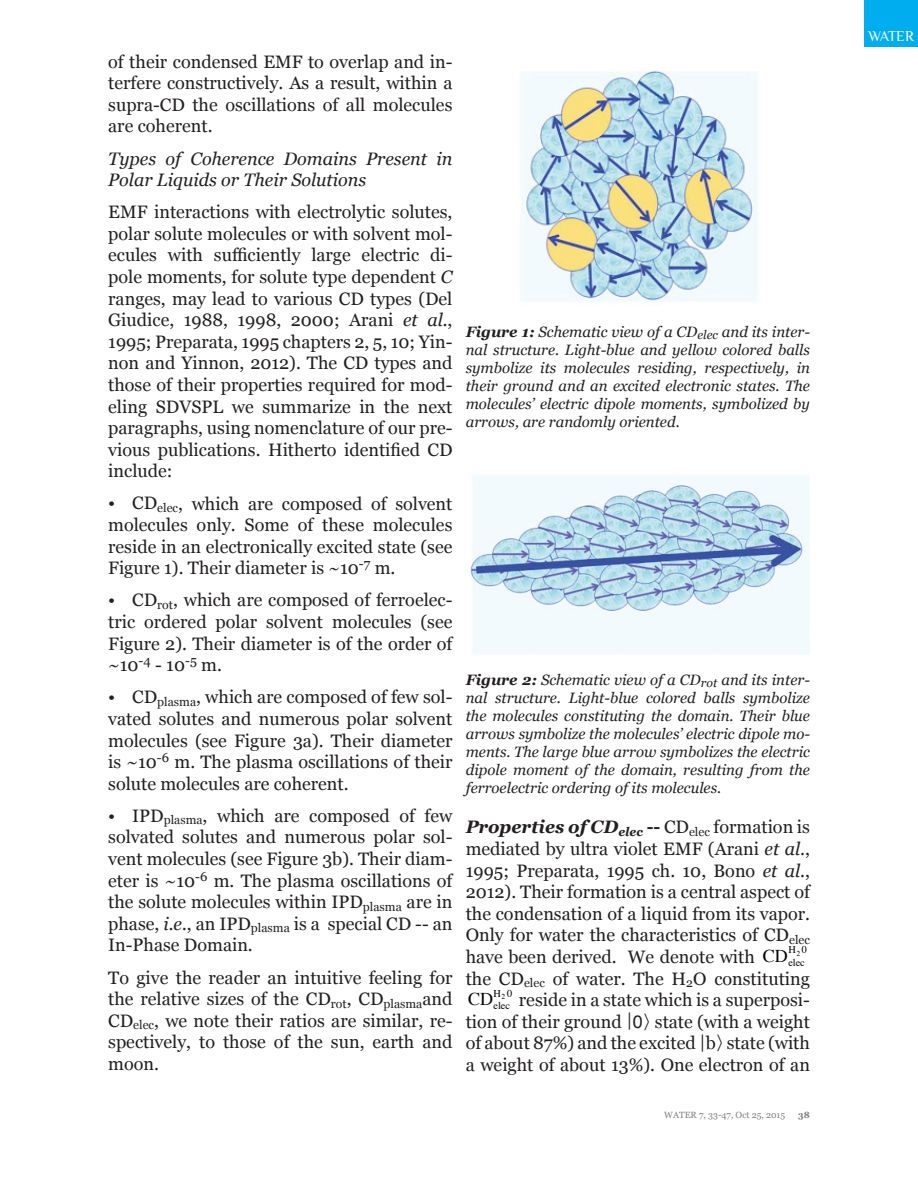
<style>
.page{position:relative;width:918px;height:1188px;background:#fff}
.page>*{position:absolute;margin:0;border:0;box-sizing:border-box;transform-origin:0 0}
.t1{font:18px/21.6px "Georgia";color:#231f20;text-align:justify}
.t2{font:italic 18px/21.6px "Georgia";color:#231f20}
.t3{font:italic 15px/18px "Georgia";color:#231f20;text-align:justify}
.t4{font:15px "Philosopher";letter-spacing:-.04em;color:#fff}
.t5{font:10.35px "Times";color:#040503}
.t6{font:9px "Georgia";color:#7e8083}
.t7{font:700 9px "Georgia";color:#7e8083}
.s1{font-style:italic}
.s2{font-weight:700}
.s3{font-weight:700;font-style:italic}
.s4{font-family:"Times";color:#040503}
.s5{font-family:"Helvetica"}
.s6{font-family:"STIX Size One Sym";font-size:13.5px}
</style>
<div class="page">
<div style="left:864px;top:0;width:54px;height:46px;background:#00aeef"></div>
<img style="left:521px;top:70px;width:236px;height:232px">
<img style="left:470px;top:475px;width:340px;height:179px">
<p class="t1" style="left:108px;top:50px;width:346px">of their condensed EMF to overlap and in&shy;terfere constructively. As a result, within a supra-CD the oscillations of all molecules are coherent.</p>
<p class="t2" style="left:108px;top:147px;width:346px">Types of Coherence Domains Present in<br>Polar Liquids or Their Solutions</p>
<p class="t1" style="left:108px;top:200px;width:346px">EMF interactions with electrolytic solutes, polar solute molecules or with solvent mol&shy;ecules with sufficiently large electric di&shy;pole moments, for solute type dependent <span class="s1">C </span>ranges, may lead to various CD types (Del Giudice, 1988, 1998, 2000; Arani <span class="s1">et al.</span>, 1995; Preparata, 1995 chapters 2, 5, 10; Yin&shy;non and Yinnon, 2012). The CD types and those of their properties required for mod&shy;eling SDVSPL we summarize in the next paragraphs, using nomenclature of our pre&shy;vious publications. Hitherto identified CD include:</p>
<p class="t1" style="left:108px;top:492px;width:346px">• CD<sub>elec</sub>, which are composed of solvent molecules only. Some of these molecules reside in an electronically excited state (see Figure 1). Their diameter is ~10<sup>-7</sup> m.</p>
<p class="t1" style="left:108px;top:589px;width:346px">• CD<sub>rot</sub>, which are composed of ferroelec&shy;tric ordered polar solvent molecules (see Figure 2). Their diameter is of the order of ~10<sup>-4</sup> - 10<sup>-5</sup> m.</p>
<p class="t1" style="left:108px;top:686px;width:346px">• CD<sub>plasma</sub>, which are composed of few sol&shy;vated solutes and numerous polar solvent molecules (see Figure 3a). Their diameter is ~10<sup>-6</sup> m. The plasma oscillations of their solute molecules are coherent.</p>
<p class="t1" style="left:108px;top:804px;width:346px">• IPD<sub>plasma</sub>, which are composed of few solvated solutes and numerous polar sol&shy;vent molecules (see Figure 3b). Their diam&shy;eter is ~10<sup>-6</sup> m. The plasma oscillations of the solute molecules within IPD<sub>plasma</sub> are in phase, <span class="s1">i.e.</span>, an IPD<sub>plasma</sub> is a special CD -- an In-Phase Domain.</p>
<p class="t1" style="left:108px;top:966px;width:346px">To give the reader an intuitive feeling for the relative sizes of the CD<sub>rot</sub>, CD<sub>plasma</sub>and CD<sub>elec</sub>, we note their ratios are similar, re&shy;spectively, to those of the sun, earth and moon.</p>
<p class="t3" style="left:466px;top:322px;width:346px"><span class="s2">Figure 1:</span> Schematic view of a CD<sub>elec</sub> and its inter&shy;nal structure. Light-blue and yellow colored balls symbolize its molecules residing, respectively, in their ground and an excited electronic states. The molecules’ electric dipole moments, symbolized by arrows, are randomly oriented.</p>
<p class="t3" style="left:466px;top:670px;width:346px"><span class="s2">Figure 2:</span> Schematic view of a CD<sub>rot</sub> and its inter&shy;nal structure. Light-blue colored balls symbolize the molecules constituting the domain. Their blue arrows symbolize the molecules’ electric dipole mo&shy;ments. The large blue arrow symbolizes the electric dipole moment of the domain, resulting from the ferroelectric ordering of its molecules.</p>
<p class="t1" style="left:466px;top:816px;width:346px"><span class="s3">Properties of CD</span><sub>elec</sub> <span class="s2">--</span> CD<sub>elec</sub> formation is mediated by ultra violet EMF (Arani <span class="s1">et al</span>., 1995; Preparata, 1995 ch. 10, Bono <span class="s1">et al</span>., 2012). Their formation is a central aspect of the condensation of a liquid from its vapor.<br>Only for water the characteristics of CD<sub>elec </sub>have been derived. We denote with <span class="s4">CD</span><sub>elec</sub></p>
<p class="t5" style="left:788px;top:940px;width:20px">H<sub>2</sub>0</p>
<p class="t1" style="left:466px;top:967px;width:346px">the CD<sub>elec</sub> of water. The H<sub>2</sub>O constituting</p>
<p class="t5" style="left:468px;top:996px;width:44px"><sup>CD</sup>elec</p>
<p class="t5" style="left:494px;top:983px;width:20px">H<sub>2</sub>0</p>
<p class="t1" style="left:466px;top:988px;width:346px;text-indent:53px">reside in a state which is a superposi&shy;tion of their ground |<span class="s5">0</span><span class="s6">⟩</span> state (with a weight of about 87%) and the excited |b<span class="s6">⟩</span> state (with a weight of about 13%). One electron of an</p>
<p class="t6" style="left:664px;top:1108px;width:122px">WATER 7, 33-47, Oct 25, 2015</p>
<p class="t7" style="left:798px;top:1108px;width:13px">38</p>
<p class="t4" style="left:868px;top:28px;width:47px">WATER</p>
</div>
